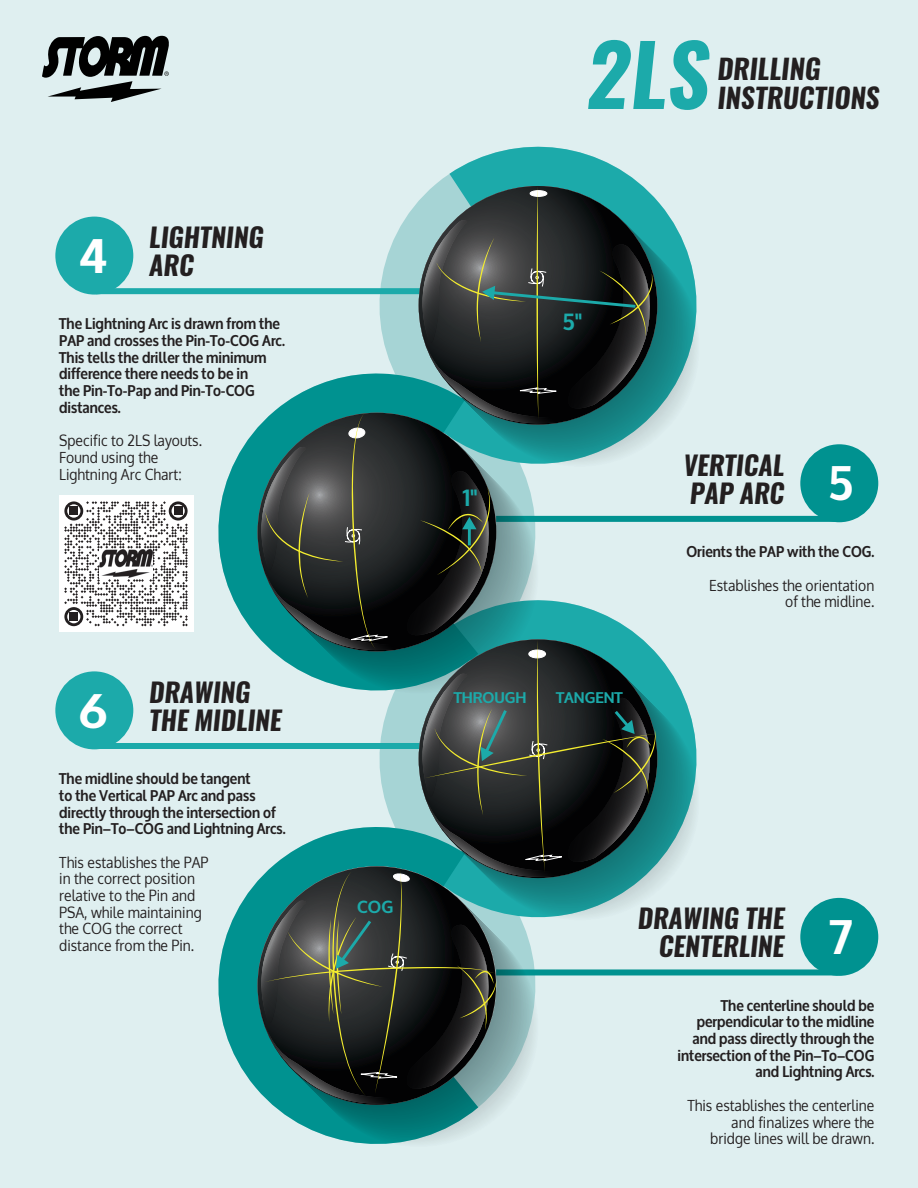
<style>
.page{position:relative;width:918px;height:1188px;background:#dfeff0}
.page>*{position:absolute;margin:0;border:0;box-sizing:border-box;transform-origin:0 0}
.t1{font:italic 700 84px "Oswald";color:#1caaaa}
.t2{font:700 48px "Oxygen";color:#fff}
.t3{font:italic 700 27.45px "Oswald";color:#231f20}
.t4{font:italic 700 26.4px/28.2px "Oswald";color:#231f20}
.t5{font:700 23.25px "Oxygen";color:#1caaaa}
.t6{font:700 17.25px "Oxygen";color:#1caaaa}
.t7{font:700 15.45px/16.6px "Oxygen";color:#231f20;scale:.9 1}
.t8{font:15.45px/16.6px "Oxygen";color:#231f20;scale:.9 1}
.t9{font:700 15.3px "Oxygen";color:#1caaaa}
</style>
<div class="page">
<svg style="left:291px;top:1119px;width:99px;height:25px"></svg>
<div style="left:96px;top:288px;width:329px;height:6px;background:#1caaaa"></div>
<div style="left:55px;top:217px;width:78px;height:78px;background:#1caaaa;border-radius:50%"></div>
<div style="left:96px;top:743px;width:329px;height:6px;background:#1caaaa"></div>
<div style="left:55px;top:671px;width:78px;height:78px;background:#1caaaa;border-radius:50%"></div>
<div style="left:496px;top:516px;width:342px;height:6px;background:#009290"></div>
<div style="left:800px;top:444px;width:78px;height:78px;background:#009290;border-radius:50%"></div>
<div style="left:496px;top:969px;width:342px;height:6px;background:#009290"></div>
<div style="left:800px;top:898px;width:78px;height:78px;background:#009290;border-radius:50%"></div>
<svg style="left:434px;top:146px;width:263px;height:170px;fill:#1caaaa"></svg>
<svg style="left:656px;top:653px;width:41px;height:116px"></svg>
<svg style="left:133px;top:424px;width:128px;height:216px"></svg>
<svg style="left:218px;top:877px;width:124px;height:242px;fill:#009290"></svg>
<svg style="left:261px;top:186px;width:395px;height:918px"></svg>
<svg style="left:42px;top:36px;width:127px;height:66px"></svg>
<div style="left:59px;top:496px;width:134px;height:136px;background:#fff"></div>
<svg style="left:64px;top:501px;width:124px;height:125px"></svg>
<div style="left:70px;top:507px;width:8px;height:8px;background:#231f20"></div>
<div style="left:174px;top:507px;width:8px;height:8px;background:#231f20"></div>
<div style="left:70px;top:612px;width:8px;height:9px;background:#231f20"></div>
<img style="left:100px;top:550px;width:52px;height:28px">
<h2 class="t2" style="left:78px;top:226px;width:31px">4</h2>
<h3 class="t4" style="left:149px;top:224px;width:116px">LIGHTNING<br>ARC</h3>
<p class="t7" style="left:59px;top:316px;width:252px">The Lightning Arc is drawn from the<br>PAP and crosses the Pin-To-COG Arc.<br>This tells the driller the minimum difference there needs to be in<br>the Pin-To-Pap and Pin-To-COG distances.</p>
<p class="t8" style="left:59px;top:432px;width:160px">Specific to 2LS layouts.<br>Found using the<br>Lightning Arc Chart:</p>
<h2 class="t2" style="left:79px;top:681px;width:29px">6</h2>
<h3 class="t4" style="left:149px;top:679px;width:134px">DRAWING<br>THE MIDLINE</h3>
<p class="t7" style="left:59px;top:771px;width:253px">The midline should be tangent<br>to the Vertical PAP Arc and pass directly through the intersection of the Pin–To–COG and Lightning Arcs.</p>
<p class="t8" style="left:59px;top:854px;width:167px">This establishes the PAP in the correct position relative to the Pin and<br>PSA, while maintaining the COG the correct distance from the Pin.</p>
<h1 class="t1" style="left:586px;top:16px;width:126px">2LS</h1>
<h3 class="t3" style="left:717px;top:49px;width:105px">DRILLING</h3>
<h3 class="t3" style="left:717px;top:79px;width:164px">INSTRUCTIONS</h3>
<h3 class="t5" style="left:462px;top:484px;width:17px">1"</h3>
<h3 class="t5" style="left:562px;top:308px;width:21px">5"</h3>
<p class="t9" style="left:454px;top:688px;width:74px">THROUGH</p>
<p class="t9" style="left:556px;top:688px;width:68px">TANGENT</p>
<h3 class="t4" style="left:683px;top:452px;width:103px">VERTICAL<br>PAP ARC</h3>
<h2 class="t2" style="left:828px;top:454px;width:27px">5</h2>
<p class="t7" style="left:687px;top:544px;width:210px">Orients the PAP with the COG.</p>
<p class="t8" style="left:709px;top:577px;width:185px;text-align:right">Establishes the orientation of the midline.</p>
<p class="t6" style="left:357px;top:896px;width:38px">COG</p>
<h3 class="t4" style="left:638px;top:905px;width:148px;text-align:right">DRAWING THE<br>CENTERLINE</h3>
<h2 class="t2" style="left:829px;top:907px;width:25px">7</h2>
<p class="t7" style="left:677px;top:997px;width:220px;text-align:right">The centerline should be perpendicular to the midline and pass directly through the intersection of the Pin–To–COG and Lightning Arcs.</p>
<p class="t8" style="left:688px;top:1097px;width:209px;text-align:right">This establishes the centerline and finalizes where the bridge lines will be drawn.</p>
</div>
